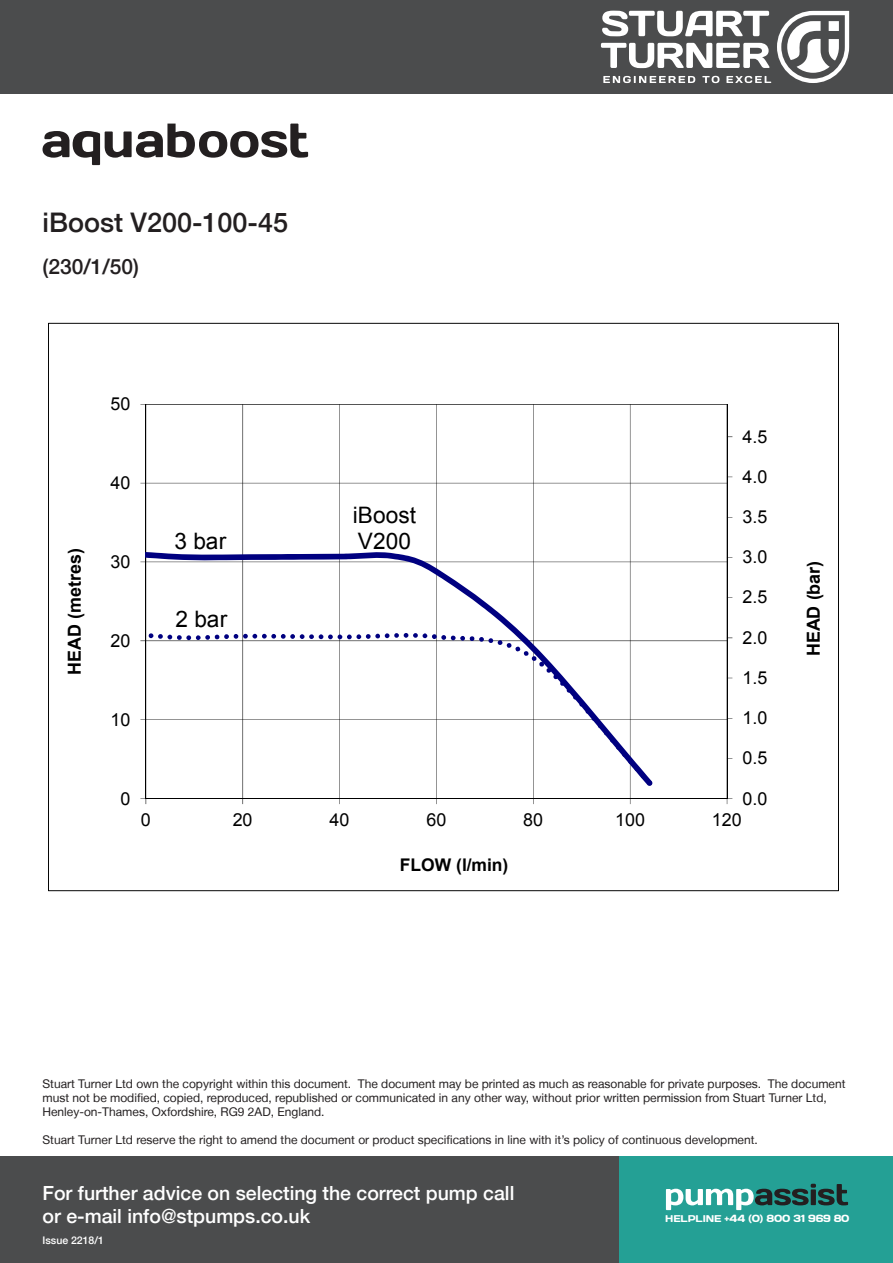
<style>
.page{position:relative;width:893px;height:1263px;background:#fff}
.page>*{position:absolute;margin:0;border:0;box-sizing:border-box;transform-origin:0 0}
.t1{font:500 27px "Helvetica Neue LT";color:#231f20}
.t2{font:22.65px/26.1px "Arial";letter-spacing:.005em;color:#000}
.t3{font:500 21px "Helvetica Neue LT";color:#231f20}
.t4{font:500 19.5px/23.4px "Helvetica Neue LT";color:#fff}
.t5{font:17.85px "Arial";color:#000}
.t6{font:700 17.85px "Arial";color:#000}
.t7{font:700 17.4px "Arial";letter-spacing:-.005em;color:#000}
.t8{font:12px/14.4px "Helvetica Neue LT";color:#231f20}
.t9{font:500 10.5px "Helvetica Neue LT";color:#fff}
.t10{font:10.35px "Days";letter-spacing:-.025em;color:#fff}
.s1{font-size:9.75px}
</style>
<div class="page">
<div style="left:0;top:1157px;width:621px;height:106px;background:#4b4c4d"></div>
<div style="left:620px;top:1157px;width:273px;height:106px;background:#24a095"></div>
<svg style="left:666px;top:1184px;width:182px;height:26px"></svg>
<div style="left:0;top:0;width:893px;height:94px;background:#4b4c4d"></div>
<svg style="left:602px;top:11px;width:167px;height:25px"></svg>
<svg style="left:601px;top:43px;width:168px;height:25px"></svg>
<svg style="left:603px;top:76px;width:92px;height:7px"></svg>
<svg style="left:702px;top:76px;width:17px;height:7px"></svg>
<svg style="left:726px;top:76px;width:45px;height:7px"></svg>
<svg style="left:777px;top:11px;width:72px;height:72px"></svg>
<svg style="left:48px;top:323px;width:791px;height:568px"></svg>
<svg style="left:43px;top:124px;width:265px;height:41px"></svg>
<h1 class="t1" style="left:43px;top:206px;width:247px">iBoost V200-100-45</h1>
<h3 class="t3" style="left:43px;top:254px;width:98px">(230/1/50)</h3>
<p class="t6" style="left:63px;top:674px;width:128px;rotate:-90deg">HEAD (metres)</p>
<p class="t5" style="left:110px;top:392px;width:21px">50</p>
<p class="t5" style="left:110px;top:471px;width:21px">40</p>
<p class="t5" style="left:110px;top:550px;width:21px">30</p>
<p class="t5" style="left:110px;top:629px;width:21px">20</p>
<p class="t5" style="left:110px;top:708px;width:21px">10</p>
<p class="t5" style="left:120px;top:786px;width:11px">0</p>
<p class="t5" style="left:742px;top:425px;width:26px">4.5</p>
<p class="t2" style="left:174px;top:528px;width:53px">3 bar</p>
<p class="t2" style="left:175px;top:606px;width:53px">2 bar</p>
<p class="t2" style="left:353px;top:502px;width:65px">iBoost<br>V200</p>
<p class="t5" style="left:742px;top:465px;width:26px">4.0</p>
<p class="t5" style="left:742px;top:505px;width:26px">3.5</p>
<p class="t5" style="left:742px;top:545px;width:26px">3.0</p>
<p class="t5" style="left:742px;top:585px;width:26px">2.5</p>
<p class="t5" style="left:742px;top:626px;width:26px">2.0</p>
<p class="t5" style="left:742px;top:666px;width:26px">1.5</p>
<p class="t5" style="left:742px;top:706px;width:26px">1.0</p>
<p class="t5" style="left:742px;top:746px;width:26px">0.5</p>
<p class="t5" style="left:742px;top:786px;width:26px">0.0</p>
<p class="t5" style="left:141px;top:808px;width:11px">0</p>
<p class="t5" style="left:233px;top:808px;width:21px">20</p>
<p class="t5" style="left:330px;top:808px;width:21px">40</p>
<p class="t5" style="left:426px;top:808px;width:22px">60</p>
<p class="t5" style="left:523px;top:808px;width:21px">80</p>
<p class="t5" style="left:615px;top:808px;width:31px">100</p>
<p class="t5" style="left:712px;top:808px;width:31px">120</p>
<p class="t7" style="left:400px;top:853px;width:110px">FLOW (l/min)</p>
<p class="t6" style="left:802px;top:656px;width:97px;rotate:-90deg">HEAD (bar)</p>
<p class="t8" style="left:43px;top:1076px;width:804px">Stuart Turner Ltd own the copyright within this document. The document may be printed as much as reasonable for private purposes. The document must not be modified, copied, reproduced, republished or communicated in any other way, without prior written permission from Stuart Turner Ltd,<br>Henley-on-Thames, Oxfordshire, RG9 2AD, England.</p>
<p class="t8" style="left:43px;top:1132px;width:717px">Stuart Turner Ltd reserve the right to amend the document or product specifications in line with it’s policy of continuous development.</p>
<h3 class="t4" style="left:43px;top:1181px;width:473px">For further advice on selecting the correct pump call or e-mail info@stpumps.co.uk</h3>
<p class="t9" style="left:43px;top:1234px;width:63px">Issue 2218/1</p>
<p class="t10" style="left:665px;top:1211px;width:186px"><span class="s1">HELPLINE</span> +44 (0) 800 31 969 80</p>
</div>
